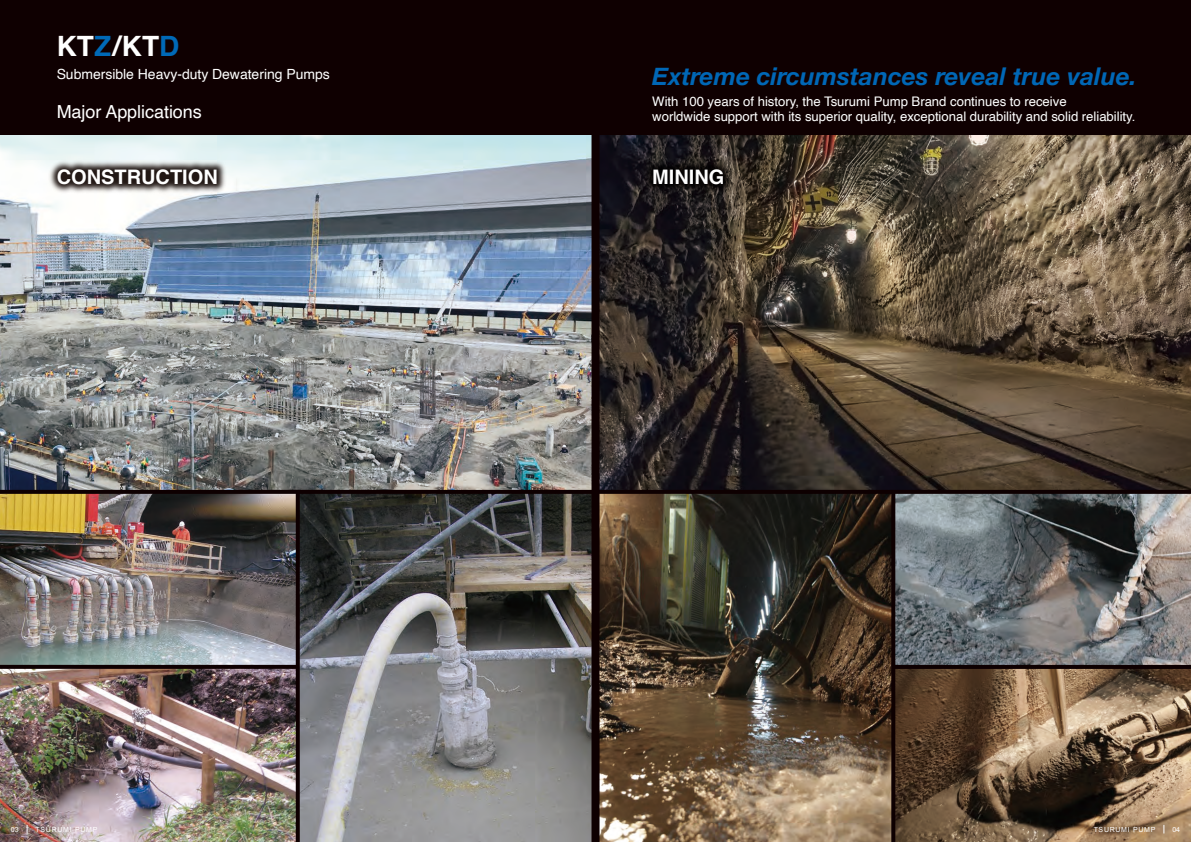
<style>
.page{position:relative;width:1191px;height:842px;background:#fff}
.page>*{position:absolute;margin:0;border:0;box-sizing:border-box;transform-origin:0 0}
.t1{font:700 28px "Helvetica";color:#fff}
.t2{font:italic 700 24.5px "Helvetica Neue";color:#0067b6}
.t3{font:700 20px "Helvetica";color:#fff}
.t4{font:18px "Helvetica";letter-spacing:-.005em;color:#fff}
.t5{font:14px "Helvetica";letter-spacing:-.005em;color:#fff}
.t6{font:13.2px/15.1px "Helvetica";letter-spacing:-.005em;color:#fff}
.t7{font:7px "Arial";letter-spacing:.1em;color:#fff}
.s1{color:#0069b7}
</style>
<div class="page">
<img style="left:0;top:134px;width:1191px;height:708px">
<div style="left:591px;top:133px;width:8px;height:709px;background:#0e0001"></div>
<svg style="left:296px;top:494px;width:4px;height:348px"></svg>
<svg style="left:891px;top:494px;width:4px;height:348px"></svg>
<hr style="left:0;top:490px;width:1191px;height:4px;background:#0e0001">
<svg style="left:0;top:665px;width:298px;height:4px"></svg>
<hr style="left:893px;top:665px;width:298px;height:4px;background:#0e0001">
<img style="left:17px;top:134px;width:241px;height:99px">
<img style="left:612px;top:134px;width:152px;height:99px">
<div style="left:0;top:0;width:1191px;height:134px;background:#0f0001"></div>
<h1 class="t1" style="left:57px;top:29px;width:124px">KT<span class="s1">Z</span>/KT<span class="s1">D</span></h1>
<p class="t5" style="left:57px;top:63px;width:275px">Submersible Heavy-duty Dewatering Pumps</p>
<h3 class="t4" style="left:57px;top:98px;width:147px">Major Applications</h3>
<h2 class="t2" style="left:652px;top:57px;width:486px">Extreme circumstances reveal true value.</h2>
<p class="t6" style="left:652px;top:94px;width:484px">With 100 years of history, the Tsurumi Pump Brand continues to receive<br>worldwide support with its superior quality, exceptional durability and solid reliability.</p>
<h3 class="t3" style="left:57px;top:164px;width:163px">CONSTRUCTION</h3>
<h3 class="t3" style="left:652px;top:164px;width:74px">MINING</h3>
<p class="t7" style="left:11px;top:825px;width:9px">03</p>
<p class="t7" style="left:36px;top:825px;width:63px">TSURUMI PUMP</p>
<p class="t7" style="left:1093px;top:825px;width:63px">TSURUMI PUMP</p>
<p class="t7" style="left:1172px;top:825px;width:9px">04</p>
</div>
